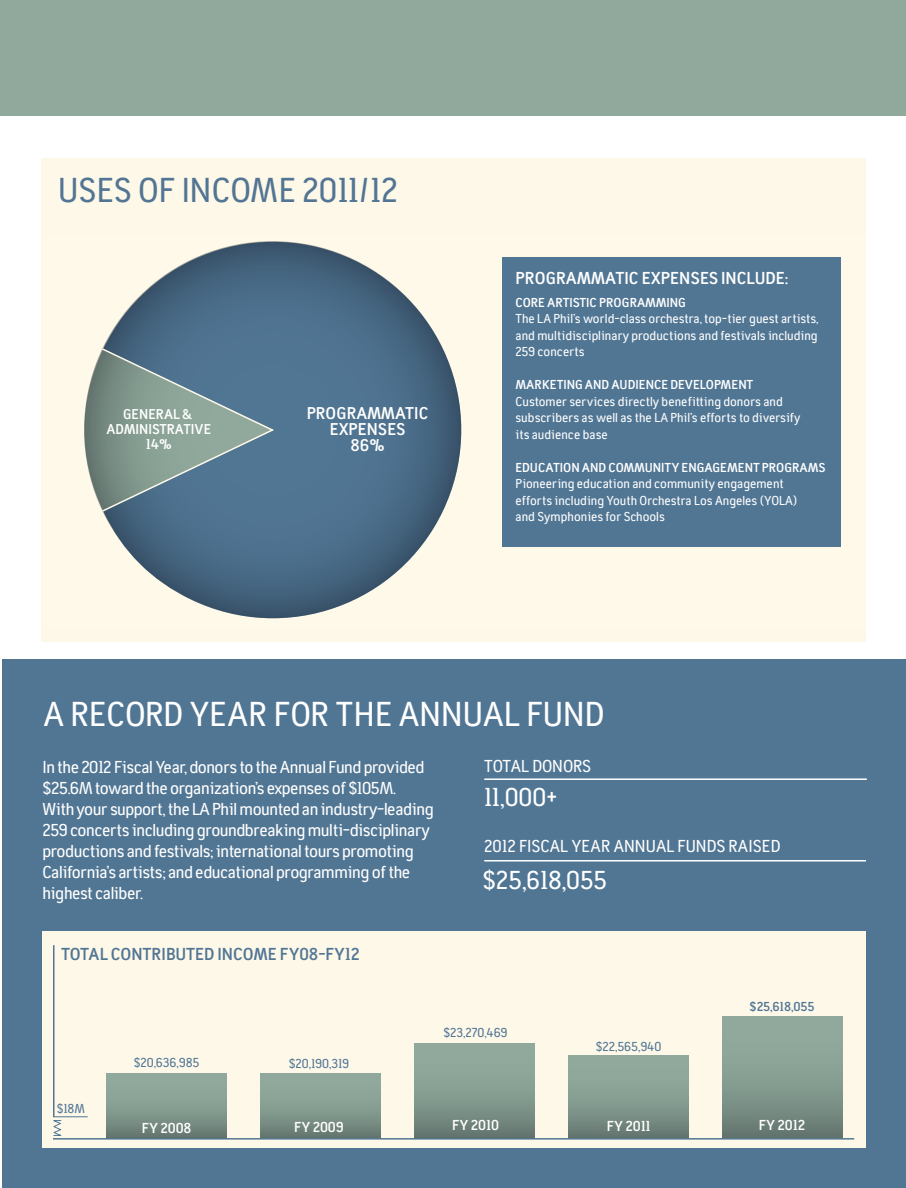
<style>
.page{position:relative;width:906px;height:1188px;background:#fff}
.page>*{position:absolute;margin:0;border:0;box-sizing:border-box;transform-origin:0 0}
.t1{font:500 36px "Tempelhof";color:#fff}
.t2{font:500 36px "Tempelhof";letter-spacing:-.005em;color:#527593}
.t3{font:500 27px "Tempelhof";letter-spacing:-.02em;color:#fff}
.t4{font:500 18px/21px "Tempelhof";letter-spacing:-.025em;color:#fff}
.t5{font:500 18px "Tempelhof";color:#fff}
.t6{font:700 18px "Tempelhof";color:#517694}
.t7{font:700 18px "Tempelhof";color:#fff}
.t8{font:700 17.7px/16.4px "Tempelhof";color:#fff;text-align:center}
.t9{font:700 15px "Tempelhof";letter-spacing:-.005em;color:#fff}
.t10{font:700 14.85px/14.9px "Tempelhof";color:#fff;text-align:center}
.t11{font:500 13.5px/16.5px "Tempelhof";color:#fff}
.t12{font:700 13.5px "Tempelhof";color:#fff}
.t13{font:500 13.5px "Tempelhof";letter-spacing:-.015em;color:#517694}
.t14{font:700 13.5px "Tempelhof";letter-spacing:-.02em;color:#517694}
</style>
<div class="page">
<div style="left:42px;top:158px;width:824px;height:484px;background:#fef8e9"></div>
<svg style="left:84px;top:241px;width:377px;height:377px;background:#486984"></svg>
<svg style="left:84px;top:347px;width:192px;height:166px;background:#708b93"></svg>
<div style="left:2px;top:660px;width:904px;height:528px;background:#517694"></div>
<div style="left:0;top:0;width:906px;height:116px;background:#90a99c"></div>
<hr style="left:484px;top:778px;width:383px;height:2px;background:#fff">
<hr style="left:484px;top:860px;width:382px;height:2px;background:#fff">
<div style="left:42px;top:931px;width:824px;height:217px;background:#fef8e9"></div>
<svg style="left:106px;top:1073px;width:120px;height:47px;background:#89a295"></svg>
<svg style="left:260px;top:1073px;width:120px;height:47px;background:#89a295"></svg>
<svg style="left:414px;top:1043px;width:120px;height:77px;background:#879f93"></svg>
<svg style="left:568px;top:1056px;width:120px;height:64px;background:#88a094"></svg>
<svg style="left:722px;top:1017px;width:120px;height:103px;background:#869e92"></svg>
<hr style="left:54px;top:1116px;width:34px;height:1px;background:#517694">
<svg style="left:53px;top:1120px;width:801px;height:20px"></svg>
<hr style="left:53px;top:945px;width:2px;height:172px;background:#517694">
<div style="left:502px;top:257px;width:338px;height:289px;background:#517694"></div>
<p class="t2" style="left:58px;top:170px;width:342px">USES OF INCOME 2011/12</p>
<p class="t10" style="left:106px;top:407px;width:106px">GENERAL &amp;<br>ADMINISTRATIVE<br>14%</p>
<p class="t8" style="left:307px;top:405px;width:123px">PROGRAMMATIC<br>EXPENSES<br>86%</p>
<p class="t7" style="left:515px;top:268px;width:274px">PROGRAMMATIC EXPENSES INCLUDE:</p>
<p class="t12" style="left:515px;top:295px;width:172px">CORE ARTISTIC PROGRAMMING</p>
<p class="t11" style="left:515px;top:311px;width:304px;text-align:justify">The LA Phil’s world-class orchestra, top-tier guest artists, and multidisciplinary productions and festivals including 259 concerts</p>
<p class="t12" style="left:515px;top:377px;width:239px">MARKETING AND AUDIENCE DEVELOPMENT</p>
<p class="t11" style="left:515px;top:393px;width:287px">Customer services directly benefitting donors and subscribers as well as the LA Phil’s efforts to diversify its audience base</p>
<p class="t12" style="left:515px;top:460px;width:311px">EDUCATION AND COMMUNITY ENGAGEMENT PROGRAMS</p>
<p class="t11" style="left:515px;top:476px;width:283px">Pioneering education and community engagement efforts including Youth Orchestra Los Angeles (YOLA) and Symphonies for Schools</p>
<p class="t1" style="left:44px;top:695px;width:562px">A RECORD YEAR FOR THE ANNUAL FUND</p>
<p class="t4" style="left:42px;top:757px;width:393px">In the 2012 Fiscal Year, donors to the Annual Fund provided $25.6M toward the organization’s expenses of $105M.<br>With your support, the LA Phil mounted an industry-leading 259 concerts including groundbreaking multi-disciplinary productions and festivals; international tours promoting California’s artists; and educational programming of the highest caliber.</p>
<p class="t4" style="left:484px;top:756px;width:109px">TOTAL DONORS</p>
<p class="t3" style="left:484px;top:782px;width:75px">11,000+</p>
<p class="t5" style="left:484px;top:836px;width:298px">2012 FISCAL YEAR ANNUAL FUNDS RAISED</p>
<p class="t3" style="left:482px;top:865px;width:126px">$25,618,055</p>
<p class="t6" style="left:61px;top:944px;width:300px">TOTAL CONTRIBUTED INCOME FY08-FY12</p>
<p class="t13" style="left:57px;top:1101px;width:30px">$18M</p>
<p class="t13" style="left:134px;top:1055px;width:67px">$20,636,985</p>
<p class="t13" style="left:289px;top:1056px;width:62px">$20,190,319</p>
<p class="t13" style="left:443px;top:1025px;width:66px">$23,270,469</p>
<p class="t13" style="left:596px;top:1039px;width:67px">$22,565,940</p>
<p class="t14" style="left:750px;top:999px;width:66px">$25,618,055</p>
<p class="t9" style="left:142px;top:1119px;width:51px">FY 2008</p>
<p class="t9" style="left:294px;top:1119px;width:51px">FY 2009</p>
<p class="t9" style="left:452px;top:1117px;width:48px">FY 2010</p>
<p class="t9" style="left:607px;top:1117px;width:45px">FY 2011</p>
<p class="t9" style="left:759px;top:1117px;width:48px">FY 2012</p>
</div>
